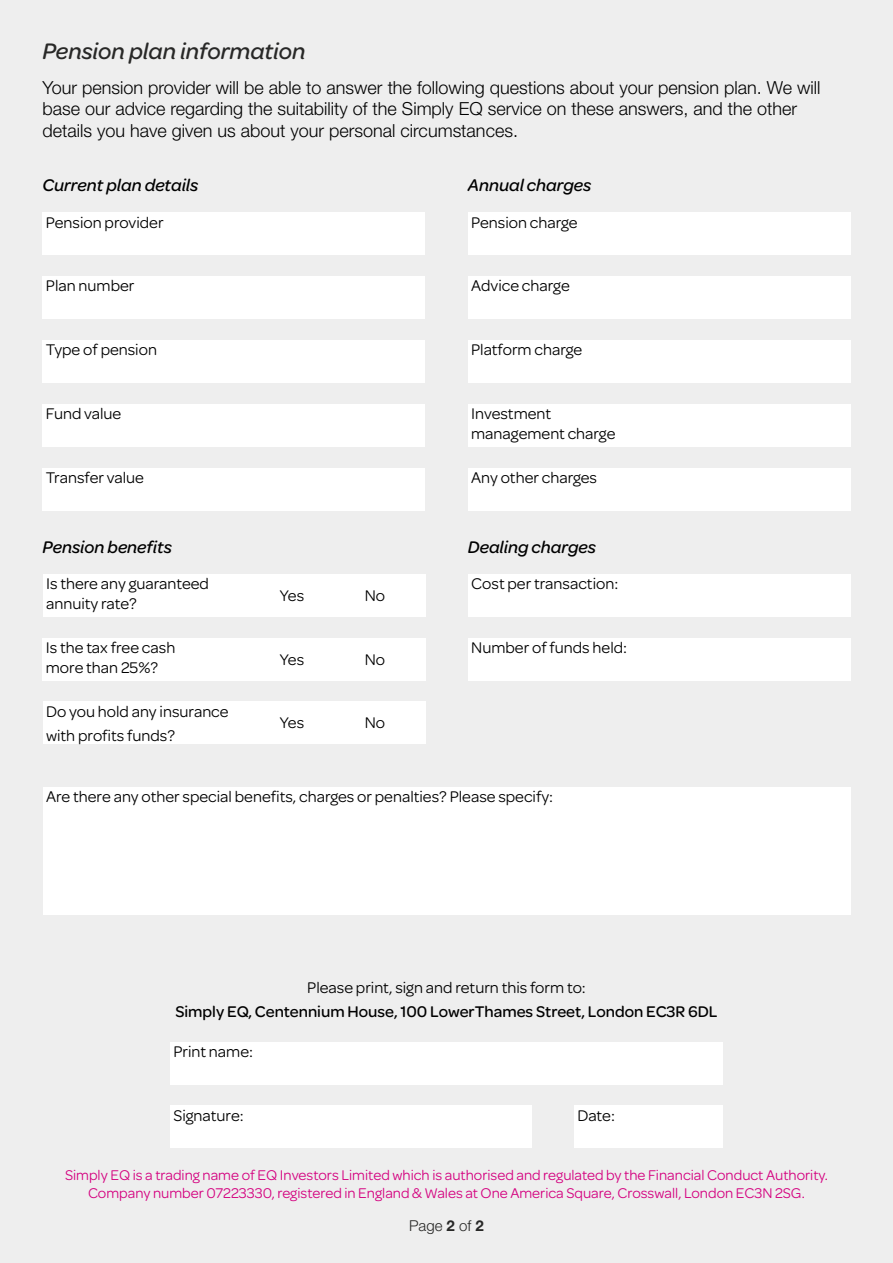
<style>
.page{position:relative;width:893px;height:1263px;background:#eee}
.page>*{position:absolute;margin:0;border:0;box-sizing:border-box;transform-origin:0 0}
.t1{font:italic 500 24px "Omnes";color:#282827}
.t2{font:300 18px/21.6px "Helvetica Neue LT Std";color:#000}
.t3{font:italic 500 18px "Omnes";color:#000}
.t4{font:16.5px/19.8px "Omnes";color:#000}
.t5{font:500 16.5px "Omnes";color:#000}
.t6{font:15px/18px "Omnes";color:#d4007f;text-align:center}
.t7{font:300 15px "Helvetica Neue LT Std";color:#282827}
.s1{font-weight:700}
</style>
<div class="page">
<div style="left:574px;top:1106px;width:149px;height:42px;background:#fff"></div>
<div style="left:170px;top:1106px;width:361px;height:42px;background:#fff"></div>
<div style="left:43px;top:404px;width:382px;height:42px;background:#fff"></div>
<div style="left:43px;top:213px;width:382px;height:42px;background:#fff"></div>
<div style="left:43px;top:276px;width:382px;height:43px;background:#fff"></div>
<div style="left:43px;top:468px;width:382px;height:42px;background:#fff"></div>
<div style="left:43px;top:340px;width:382px;height:43px;background:#fff"></div>
<div style="left:43px;top:574px;width:382px;height:42px;background:#fff"></div>
<div style="left:42px;top:638px;width:384px;height:42px;background:#fff"></div>
<div style="left:43px;top:787px;width:808px;height:127px;background:#fff"></div>
<div style="left:43px;top:702px;width:382px;height:42px;background:#fff"></div>
<div style="left:468px;top:213px;width:382px;height:42px;background:#fff"></div>
<div style="left:468px;top:340px;width:382px;height:43px;background:#fff"></div>
<div style="left:468px;top:276px;width:382px;height:43px;background:#fff"></div>
<div style="left:468px;top:404px;width:382px;height:42px;background:#fff"></div>
<div style="left:468px;top:574px;width:383px;height:43px;background:#fff"></div>
<div style="left:468px;top:638px;width:382px;height:42px;background:#fff"></div>
<div style="left:468px;top:468px;width:382px;height:42px;background:#fff"></div>
<div style="left:170px;top:1042px;width:553px;height:42px;background:#fff"></div>
<h1 class="t1" style="left:43px;top:35px;width:264px">Pension plan information</h1>
<p class="t2" style="left:43px;top:76px;width:779px">Your pension provider will be able to answer the following questions about your pension plan. We will base our advice regarding the suitability of the Simply EQ service on these answers, and the other details you have given us about your personal circumstances.</p>
<p class="t3" style="left:43px;top:173px;width:157px">Current plan details</p>
<p class="t4" style="left:46px;top:211px;width:119px">Pension provider</p>
<p class="t3" style="left:468px;top:173px;width:125px">Annual charges</p>
<p class="t4" style="left:471px;top:211px;width:108px">Pension charge</p>
<p class="t4" style="left:46px;top:275px;width:90px">Plan number</p>
<p class="t4" style="left:471px;top:275px;width:100px">Advice charge</p>
<p class="t4" style="left:46px;top:339px;width:113px">Type of pension</p>
<p class="t4" style="left:471px;top:339px;width:113px">Platform charge</p>
<p class="t4" style="left:46px;top:403px;width:77px">Fund value</p>
<p class="t4" style="left:471px;top:403px;width:146px">Investment management charge</p>
<p class="t4" style="left:46px;top:466px;width:100px">Transfer value</p>
<p class="t4" style="left:471px;top:466px;width:127px">Any other charges</p>
<p class="t3" style="left:43px;top:535px;width:131px">Pension benefits</p>
<p class="t3" style="left:468px;top:535px;width:130px">Dealing charges</p>
<p class="t4" style="left:46px;top:573px;width:164px">Is there any guaranteed annuity rate?</p>
<p class="t4" style="left:46px;top:636px;width:131px">Is the tax free cash more than 25%?</p>
<p class="t4" style="left:280px;top:584px;width:26px">Yes</p>
<p class="t4" style="left:365px;top:584px;width:22px">No</p>
<p class="t4" style="left:280px;top:648px;width:26px">Yes</p>
<p class="t4" style="left:365px;top:648px;width:22px">No</p>
<p class="t4" style="left:471px;top:573px;width:149px">Cost per transaction:</p>
<p class="t4" style="left:471px;top:636px;width:157px">Number of funds held:</p>
<p class="t4" style="left:46px;top:698px;width:184px;line-height:24px">Do you hold any insurance with profits funds?</p>
<p class="t4" style="left:280px;top:712px;width:26px">Yes</p>
<p class="t4" style="left:365px;top:712px;width:22px">No</p>
<p class="t4" style="left:46px;top:785px;width:509px">Are there any other special benefits, charges or penalties? Please specify:</p>
<p class="t4" style="left:307px;top:977px;width:280px">Please print, sign and return this form to:</p>
<p class="t5" style="left:175px;top:1000px;width:544px">Simply EQ, Centennium House, 100 LowerThames Street, London EC3R 6DL</p>
<p class="t4" style="left:173px;top:1040px;width:81px">Print name:</p>
<p class="t4" style="left:173px;top:1104px;width:72px">Signature:</p>
<p class="t4" style="left:577px;top:1104px;width:39px">Date:</p>
<p class="t6" style="left:65px;top:1165px;width:764px">Simply EQ is a trading name of EQ Investors Limited which is authorised and regulated by the Financial Conduct Authority.<br>Company number 07223330, registered in England &amp; Wales at One America Square, Crosswall, London EC3N 2SG.</p>
<p class="t7" style="left:409px;top:1217px;width:76px">Page <span class="s1">2</span> of <span class="s1">2</span></p>
</div>
